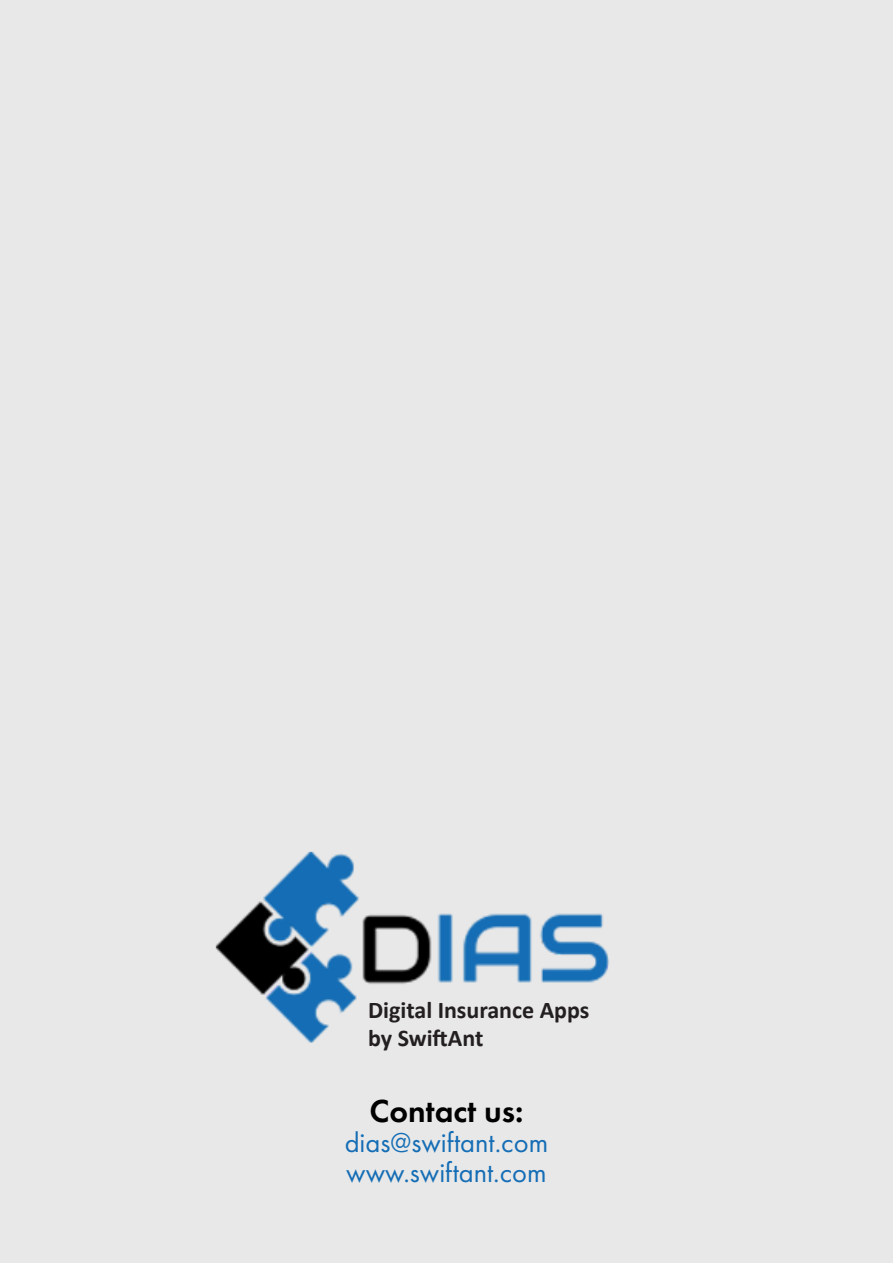
<style>
.page{position:relative;width:893px;height:1263px;background:#e8e8e8}
.page>*{position:absolute;margin:0;border:0;box-sizing:border-box;transform-origin:0 0}
.t1{font:600 33px "Futura PT";color:#000}
.t2{font:28.5px "Futura PT";color:#146db5}
.t3{font:700 24px "Calibri";color:#231f20}
</style>
<div class="page">
<img style="left:215px;top:851px;width:394px;height:192px">
<p class="t3" style="left:368px;top:993px;width:223px">Digital Insurance Apps</p>
<p class="t3" style="left:368px;top:1021px;width:117px">by SwiftAnt</p>
<p class="t1" style="left:369px;top:1090px;width:156px">Contact us:</p>
<p class="t2" style="left:345px;top:1126px;width:205px">dias@swiftant.com</p>
<p class="t2" style="left:346px;top:1156px;width:202px">www.swiftant.com</p>
</div>
